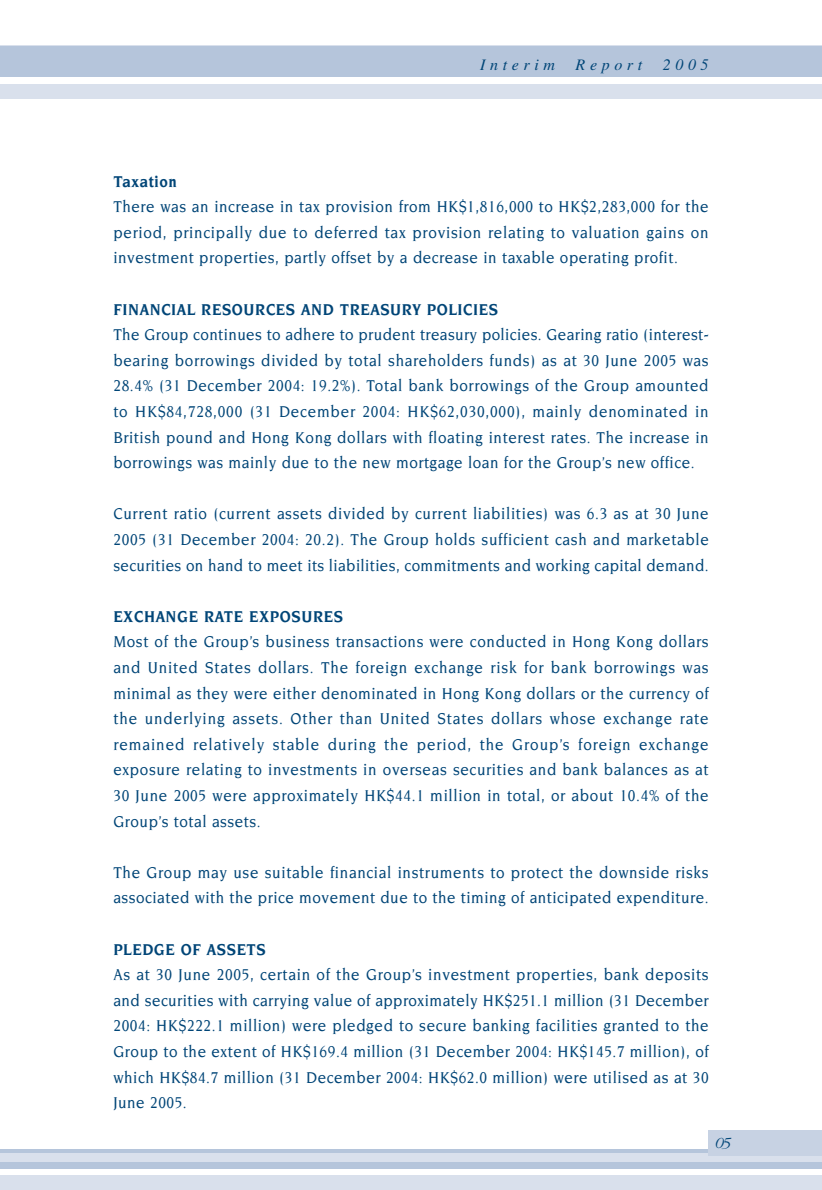
<style>
.page{position:relative;width:822px;height:1190px;background:#fff}
.page>*{position:absolute;margin:0;border:0;box-sizing:border-box;transform-origin:0 0}
.t1{font:500 17px/25.6px "Novarese";letter-spacing:.035em;color:#004577;text-align:justify;scale:.9 1}
.t2{font:700 17px "Novarese";letter-spacing:.04em;color:#004577;scale:.9 1}
.t3{font:italic 16px "Times";letter-spacing:.29em;color:#004577}
.t4{font:italic 300 16px "Garamond";color:#004577}
</style>
<div class="page">
<div style="left:0;top:1151px;width:822px;height:39px;background:#d9e0ec"></div>
<div style="left:0;top:1162px;width:822px;height:11px;background:#b5c5db"></div>
<hr style="left:0;top:1149px;width:822px;height:4px;background:#b5c5db">
<div style="left:0;top:1169px;width:822px;height:6px;background:#fff"></div>
<div style="left:0;top:46px;width:822px;height:53px;background:#d9e0ec"></div>
<div style="left:0;top:46px;width:822px;height:34px;background:#b5c5db"></div>
<div style="left:0;top:78px;width:822px;height:6px;background:#fff"></div>
<div style="left:709px;top:1130px;width:113px;height:26px;background:#c7d2e3"></div>
<p class="t3" style="left:480px;top:59px;width:76px">Interim</p>
<p class="t3" style="left:576px;top:59px;width:68px">Report</p>
<p class="t3" style="left:663px;top:59px;width:47px">2005</p>
<p class="t2" style="left:113px;top:174px;width:72px">Taxation</p>
<p class="t1" style="left:113px;top:195px;width:663px">There was an increase in tax provision from HK$1,816,000 to HK$2,283,000 for the period, principally due to deferred tax provision relating to valuation gains on investment properties, partly offset by a decrease in taxable operating profit.</p>
<p class="t2" style="left:113px;top:303px;width:429px">FINANCIAL RESOURCES AND TREASURY POLICIES</p>
<p class="t1" style="left:113px;top:323px;width:663px">The Group continues to adhere to prudent treasury policies. Gearing ratio (interest&shy;bearing borrowings divided by total shareholders funds) as at 30 June 2005 was 28.4% (31 December 2004: 19.2%). Total bank borrowings of the Group amounted to HK$84,728,000 (31 December 2004: HK$62,030,000), mainly denominated in British pound and Hong Kong dollars with floating interest rates. The increase in borrowings was mainly due to the new mortgage loan for the Group’s new office.</p>
<p class="t1" style="left:113px;top:502px;width:663px">Current ratio (current assets divided by current liabilities) was 6.3 as at 30 June 2005 (31 December 2004: 20.2). The Group holds sufficient cash and marketable securities on hand to meet its liabilities, commitments and working capital demand.</p>
<p class="t2" style="left:113px;top:610px;width:257px">EXCHANGE RATE EXPOSURES</p>
<p class="t1" style="left:113px;top:630px;width:663px">Most of the Group’s business transactions were conducted in Hong Kong dollars and United States dollars. The foreign exchange risk for bank borrowings was minimal as they were either denominated in Hong Kong dollars or the currency of the underlying assets. Other than United States dollars whose exchange rate remained relatively stable during the period, the Group’s foreign exchange exposure relating to investments in overseas securities and bank balances as at 30 June 2005 were approximately HK$44.1 million in total, or about 10.4% of the Group’s total assets.</p>
<p class="t1" style="left:113px;top:861px;width:663px">The Group may use suitable financial instruments to protect the downside risks associated with the price movement due to the timing of anticipated expenditure.</p>
<p class="t2" style="left:113px;top:942px;width:171px">PLEDGE OF ASSETS</p>
<p class="t1" style="left:113px;top:963px;width:663px">As at 30 June 2005, certain of the Group’s investment properties, bank deposits and securities with carrying value of approximately HK$251.1 million (31 December 2004: HK$222.1 million) were pledged to secure banking facilities granted to the Group to the extent of HK$169.4 million (31 December 2004: HK$145.7 million), of which HK$84.7 million (31 December 2004: HK$62.0 million) were utilised as at 30<br>June 2005.</p>
<p class="t4" style="left:714px;top:1138px;width:17px">05</p>
</div>
